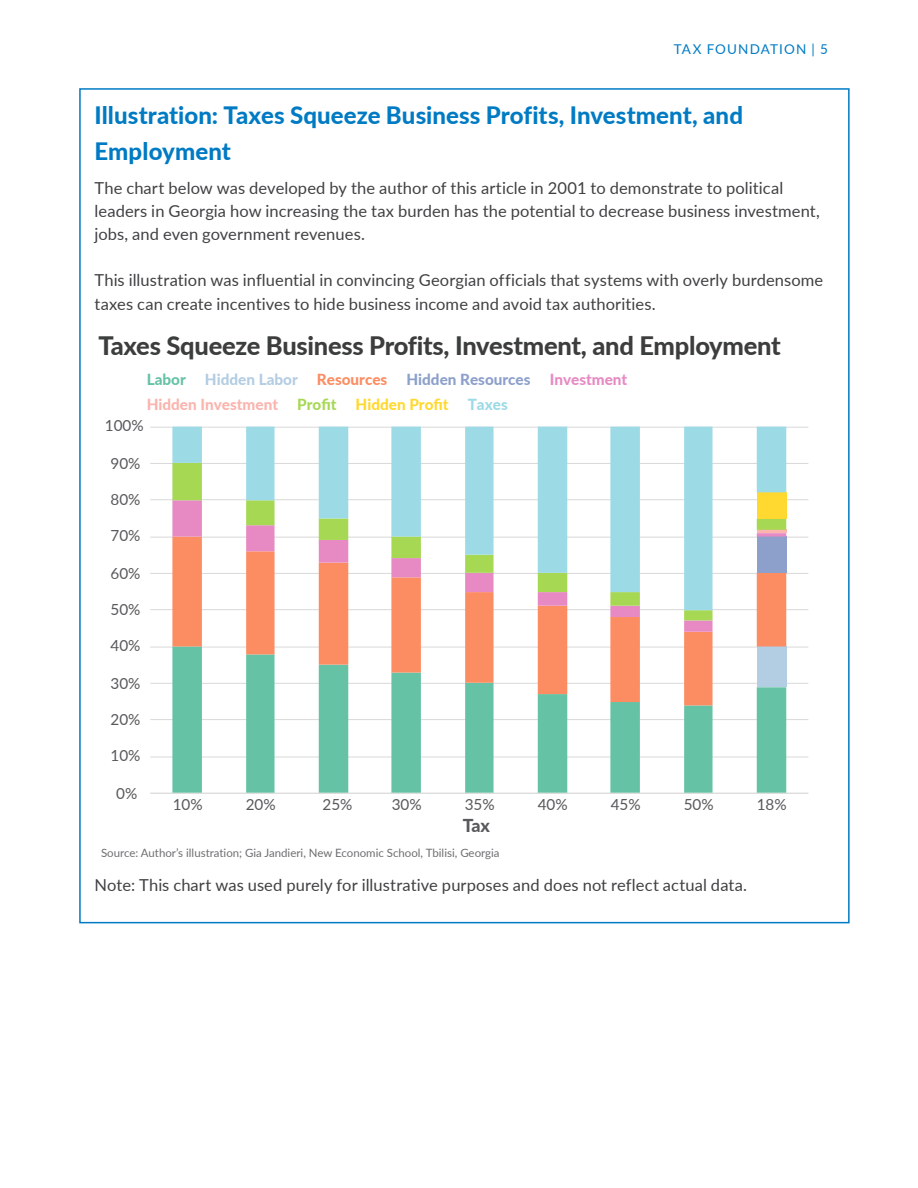
<style>
.page{position:relative;width:918px;height:1188px;background:#fff}
.page>*{position:absolute;margin:0;border:0;box-sizing:border-box;transform-origin:0 0}
.t1{font:800 25.5px "Lato";letter-spacing:-.01em;color:#3c3d3d}
.t2{font:800 24px/36px "Lato";letter-spacing:.005em;color:#007bc3}
.t3{font:800 17.85px "Lato";color:#58595b}
.t4{font:16.5px/23.2px "Lato";letter-spacing:.005em;color:#414042}
.t5{font:15.3px "Lato";color:#58595b}
.t6{font:800 15.3px "Lato";color:#b3cde3}
.t7{font:800 15.3px "Lato";color:#fbb4ae}
.t8{font:800 15.3px "Lato";color:#8da0cb}
.t9{font:800 15.3px "Lato";color:#ffd92f}
.t10{font:800 15.3px "Lato";color:#e78ac3}
.t11{font:800 15.3px "Lato";color:#fc8d62}
.t12{font:800 15.3px "Lato";color:#a6d854}
.t13{font:800 15.3px "Lato";color:#9cdae6}
.t14{font:13.5px "Lato";letter-spacing:.085em;color:#007bc3}
.t15{font:11.4px "Lato";color:#6d6e70}
.s1{color:#66c2a5}
</style>
<div class="page">
<hr style="left:150px;top:757px;width:658px;height:1px;background:#d9d9d9">
<hr style="left:150px;top:719px;width:658px;height:1px;background:#d9d9d9">
<hr style="left:150px;top:683px;width:658px;height:1px;background:#d9d9d9">
<hr style="left:150px;top:647px;width:658px;height:1px;background:#d9d9d9">
<hr style="left:150px;top:609px;width:658px;height:1px;background:#d9d9d9">
<hr style="left:150px;top:573px;width:658px;height:1px;background:#d9d9d9">
<hr style="left:150px;top:537px;width:658px;height:1px;background:#d9d9d9">
<hr style="left:150px;top:499px;width:658px;height:1px;background:#d9d9d9">
<hr style="left:150px;top:463px;width:658px;height:1px;background:#d9d9d9">
<hr style="left:150px;top:427px;width:658px;height:1px;background:#d9d9d9">
<hr style="left:150px;top:793px;width:658px;height:1px;background:#d9d9d9">
<svg style="left:172px;top:705px;width:614px;height:88px"></svg>
<svg style="left:172px;top:632px;width:614px;height:73px"></svg>
<svg style="left:172px;top:620px;width:614px;height:12px"></svg>
<svg style="left:172px;top:610px;width:614px;height:10px"></svg>
<svg style="left:172px;top:427px;width:614px;height:183px"></svg>
<p class="t14" style="left:674px;top:39px;width:156px">TAX FOUNDATION | 5</p>
<h2 class="t2" style="left:94px;top:96px;width:650px">Illustration: Taxes Squeeze Business Profits, Investment, and<br>Employment</h2>
<p class="t4" style="left:94px;top:175px;width:727px">The chart below was developed by the author of this article in 2001 to demonstrate to political leaders in Georgia how increasing the tax burden has the potential to decrease business investment, jobs, and even government revenues.</p>
<p class="t4" style="left:94px;top:268px;width:730px">This illustration was influential in convincing Georgian officials that systems with overly burdensome taxes can create incentives to hide business income and avoid tax authorities.</p>
<h1 class="t1" style="left:98px;top:327px;width:684px">Taxes Squeeze Business Profits, Investment, and Employment</h1>
<p class="t6" style="left:147px;top:368px;width:153px"><span class="s1">Labor</span> Hidden Labor</p>
<p class="t11" style="left:317px;top:368px;width:72px">Resources</p>
<p class="t8" style="left:406px;top:368px;width:126px">Hidden Resources</p>
<p class="t10" style="left:550px;top:368px;width:79px">Investment</p>
<p class="t7" style="left:147px;top:393px;width:133px">Hidden Investment</p>
<p class="t12" style="left:297px;top:393px;width:41px">Profit</p>
<p class="t9" style="left:356px;top:393px;width:94px">Hidden Profit</p>
<p class="t13" style="left:468px;top:393px;width:42px">Taxes</p>
<p class="t5" style="left:105px;top:415px;width:40px">100%</p>
<p class="t5" style="left:111px;top:452px;width:31px">90%</p>
<p class="t5" style="left:111px;top:489px;width:31px">80%</p>
<p class="t5" style="left:111px;top:525px;width:31px">70%</p>
<p class="t5" style="left:111px;top:562px;width:31px">60%</p>
<p class="t5" style="left:111px;top:599px;width:31px">50%</p>
<p class="t5" style="left:111px;top:635px;width:31px">40%</p>
<p class="t5" style="left:111px;top:672px;width:31px">30%</p>
<p class="t5" style="left:111px;top:708px;width:31px">20%</p>
<p class="t5" style="left:111px;top:745px;width:31px">10%</p>
<p class="t5" style="left:116px;top:782px;width:23px">0%</p>
<p class="t5" style="left:173px;top:793px;width:31px">10%</p>
<p class="t5" style="left:246px;top:793px;width:31px">20%</p>
<p class="t5" style="left:323px;top:793px;width:31px">25%</p>
<p class="t5" style="left:392px;top:793px;width:31px">30%</p>
<p class="t5" style="left:465px;top:793px;width:31px">35%</p>
<p class="t5" style="left:538px;top:793px;width:31px">40%</p>
<p class="t5" style="left:611px;top:793px;width:31px">45%</p>
<p class="t5" style="left:684px;top:793px;width:31px">50%</p>
<p class="t5" style="left:757px;top:793px;width:31px">18%</p>
<p class="t3" style="left:463px;top:812px;width:29px">Tax</p>
<p class="t15" style="left:101px;top:845px;width:400px">Source: Author’s illustration; Gia Jandieri, New Economic School, Tbilisi, Georgia</p>
<p class="t4" style="left:94px;top:873px;width:654px">Note: This chart was used purely for illustrative purposes and does not reflect actual data.</p>
</div>
